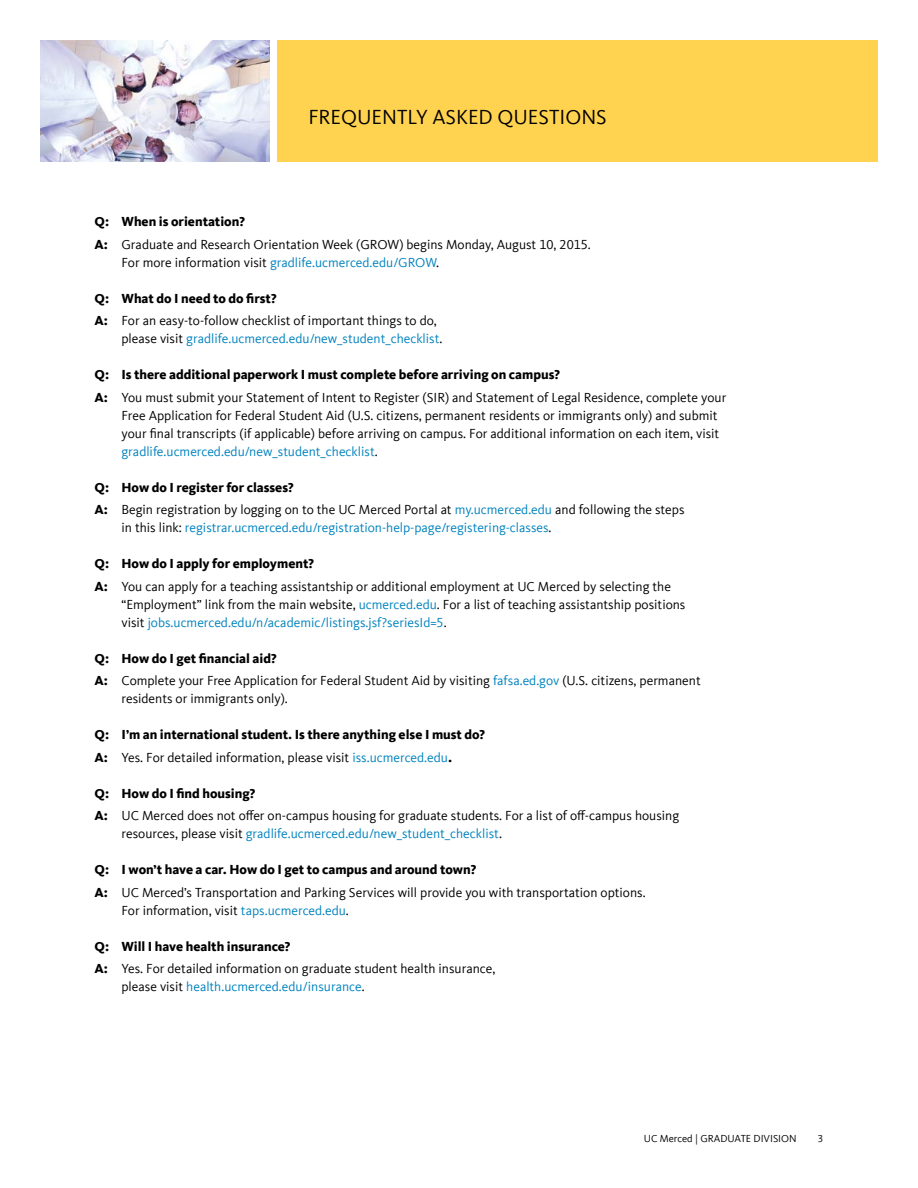
<style>
.page{position:relative;width:918px;height:1188px;background:#fff}
.page>*{position:absolute;margin:0;border:0;box-sizing:border-box;transform-origin:0 0}
.t1{font:21px "Kievit Offc Pro";color:#000}
.t2{font:13.5px/22.5px "Kievit Offc Pro";color:#000}
.t3{font:13.5px "Kievit Offc Pro";color:#0083bf}
.t4{font:800 13.5px/22.5px "Kievit Offc Pro";color:#000}
.t5{font:10.5px "Kievit Offc Pro";color:#000}
.s1{font-weight:800}
.s2{color:#000}
.s3{color:#0083bf}
.s4{font-weight:400}
.s5{font-weight:400;color:#0083bf}
</style>
<div class="page">
<img style="left:40px;top:40px;width:230px;height:122px">
<div style="left:277px;top:40px;width:601px;height:122px;background:#ffd24f"></div>
<h1 class="t1" style="left:308px;top:104px;width:300px">FREQUENTLY ASKED QUESTIONS</h1>
<p class="t2" style="left:94px;top:210px;width:498px"><span class="s1">Q: When is orientation?<br>A:</span> Graduate and Research Orientation Week (GROW) begins Monday, August 10, 2015.</p>
<p class="t3" style="left:122px;top:254px;width:319px"><span class="s2">For more information visit</span> gradlife.ucmerced.edu/GROW<span class="s2">.</span></p>
<p class="t2" style="left:94px;top:287px;width:344px"><span class="s1">Q: What do I need to do first?<br>A:</span> For an easy-to-follow checklist of important things to do,</p>
<p class="t3" style="left:122px;top:331px;width:323px"><span class="s2">please visit</span> gradlife.ucmerced.edu/new_student_checklist<span class="s2">.</span></p>
<p class="t2" style="left:94px;top:363px;width:633px"><span class="s1">Q: Is there additional paperwork I must complete before arriving on campus?<br>A:</span> You must submit your Statement of Intent to Register (SIR) and Statement of Legal Residence, complete your</p>
<p class="t2" style="left:122px;top:406px;width:599px;line-height:18px">Free Application for Federal Student Aid (U.S. citizens, permanent residents or immigrants only) and submit your final transcripts (if applicable) before arriving on campus. For additional information on each item, visit <span class="s3">gradlife.ucmerced.edu/new_student_checklist</span>.</p>
<p class="t2" style="left:94px;top:476px;width:592px"><span class="s1">Q: How do I register for classes?<br>A:</span> Begin registration by logging on to the UC Merced Portal at <span class="s3">my.ucmerced.edu</span> and following the steps</p>
<p class="t3" style="left:122px;top:520px;width:432px"><span class="s2">in this link:</span> registrar.ucmerced.edu/registration-help-page/registering-classes<span class="s2">.</span></p>
<p class="t2" style="left:94px;top:552px;width:578px"><span class="s1">Q: How do I apply for employment?<br>A:</span> You can apply for a teaching assistantship or additional employment at UC Merced by selecting the</p>
<p class="t2" style="left:122px;top:595px;width:566px;line-height:18px">“Employment” link from the main website, <span class="s3">ucmerced.edu</span>. For a list of teaching assistantship positions visit <span class="s3">jobs.ucmerced.edu/n/academic/listings.jsf?seriesId=5</span>.</p>
<p class="t2" style="left:94px;top:647px;width:608px"><span class="s1">Q: How do I get financial aid?<br>A:</span> Complete your Free Application for Federal Student Aid by visiting <span class="s3">fafsa.ed.gov</span> (U.S. citizens, permanent</p>
<p class="t2" style="left:122px;top:687px;width:168px">residents or immigrants only).</p>
<p class="t4" style="left:94px;top:723px;width:392px">Q: I’m an international student. Is there anything else I must do?<br>A: <span class="s4">Yes. For detailed information, please visit</span> <span class="s5">iss.ucmerced.edu</span>.</p>
<p class="t2" style="left:94px;top:782px;width:586px"><span class="s1">Q: How do I find housing?<br>A:</span> UC Merced does not offer on-campus housing for graduate students. For a list of off-campus housing</p>
<p class="t3" style="left:122px;top:826px;width:382px"><span class="s2">resources, please visit</span> gradlife.ucmerced.edu/new_student_checklist<span class="s2">.</span></p>
<p class="t2" style="left:94px;top:858px;width:553px"><span class="s1">Q: I won’t have a car. How do I get to campus and around town?<br>A:</span> UC Merced’s Transportation and Parking Services will provide you with transportation options.</p>
<p class="t2" style="left:122px;top:899px;width:229px">For information, visit <span class="s3">taps.ucmerced.edu</span>.</p>
<p class="t2" style="left:94px;top:935px;width:402px"><span class="s1">Q: Will I have health insurance?<br>A:</span> Yes. For detailed information on graduate student health insurance,</p>
<p class="t3" style="left:122px;top:979px;width:245px"><span class="s2">please visit</span> health.ucmerced.edu/insurance<span class="s2">.</span></p>
<p class="t5" style="left:644px;top:1132px;width:154px">UC Merced | GRADUATE DIVISION</p>
<p class="t5" style="left:818px;top:1132px;width:7px">3</p>
</div>
